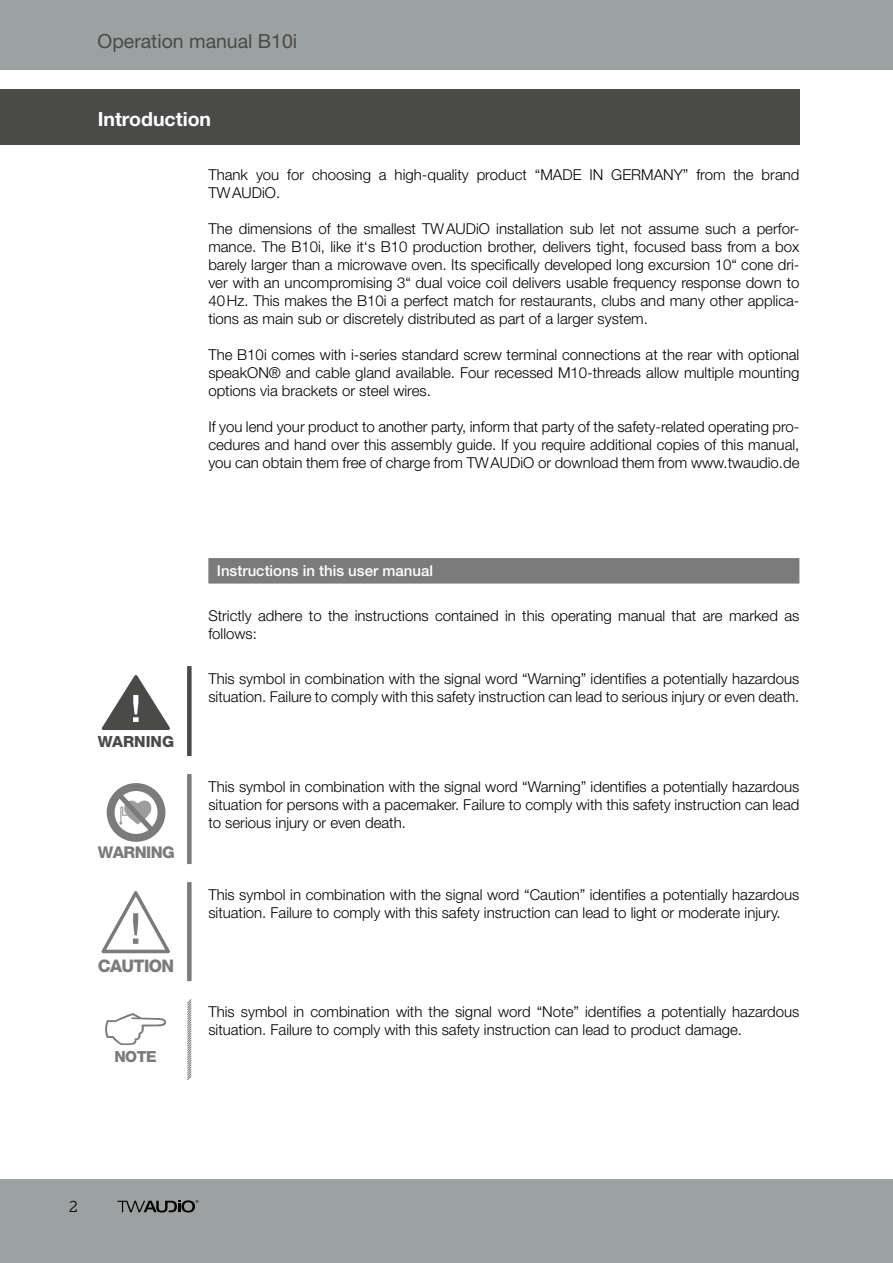
<style>
.page{position:relative;width:893px;height:1263px;background:#fff}
.page>*{position:absolute;margin:0;border:0;box-sizing:border-box;transform-origin:0 0}
.t1{font:19.5px "Helvetica Neue LT Std";color:#4a4a49}
.t2{font:700 19.5px "Helvetica Neue LT Std";color:#fff}
.t3{font:800 17.4px "Helvetica Neue LT Std";letter-spacing:-.035em;color:#7c7b7b}
.t4{font:300 16.5px "Lexia";color:#000}
.t5{font:800 16.2px "Helvetica Neue LT Std";letter-spacing:-.035em;color:#7c7b7b}
.t6{font:800 15.45px "Helvetica Neue LT Std";color:#4a4a49}
.t7{font:800 15.3px "Helvetica Neue LT Std";color:#7c7b7b}
.t8{font:300 15px/18px "Helvetica Neue LT Std";color:#000}
.t9{font:500 15px "Helvetica Neue LT Std";color:#fff}
</style>
<div class="page">
<div style="left:0;top:0;width:893px;height:69px;background:#9ca1a2"></div>
<div style="left:0;top:1179px;width:893px;height:84px;background:#9ca1a2"></div>
<svg style="left:117px;top:1200px;width:81px;height:12px"></svg>
<div style="left:0;top:89px;width:151px;height:55px;background:#4a4a49"></div>
<div style="left:81px;top:89px;width:718px;height:55px;background:#4a4a49"></div>
<div style="left:208px;top:558px;width:591px;height:26px;background:#7c7b7b"></div>
<div style="left:187px;top:666px;width:5px;height:90px;background:#4a4a49"></div>
<svg style="left:105px;top:1013px;width:61px;height:32px"></svg>
<svg style="left:101px;top:891px;width:69px;height:62px"></svg>
<svg style="left:102px;top:675px;width:68px;height:55px"></svg>
<div style="left:187px;top:882px;width:5px;height:99px;background:#7c7b7b"></div>
<svg style="left:187px;top:999px;width:5px;height:81px"></svg>
<div style="left:187px;top:774px;width:5px;height:90px;background:#7b7b7b"></div>
<div style="left:107px;top:783px;width:58px;height:59px;border:8px solid #7c7b7b;border-radius:50%"></div>
<svg style="left:117px;top:793px;width:37px;height:39px"></svg>
<h1 class="t1" style="left:98px;top:29px;width:201px">Operation manual B10i</h1>
<h1 class="t2" style="left:98px;top:107px;width:115px">Introduction</h1>
<p class="t8" style="left:208px;top:165px;width:593px">Thank you for choosing a high-quality product “MADE IN GERMANY” from the brand<br>TWAUDiO.</p>
<p class="t8" style="left:208px;top:219px;width:593px;text-align:justify">The dimensions of the smallest TWAUDiO installation sub let not assume such a perfor&shy;mance. The B10i, like it‘s B10 production brother, delivers tight, focused bass from a box barely larger than a microwave oven. Its specifically developed long excursion 10“ cone dri&shy;ver with an uncompromising 3“ dual voice coil delivers usable frequency response down to 40Hz. This makes the B10i a perfect match for restaurants, clubs and many other applica&shy;tions as main sub or discretely distributed as part of a larger system.</p>
<p class="t8" style="left:208px;top:345px;width:593px;text-align:justify">The B10i comes with i-series standard screw terminal connections at the rear with optional speakON® and cable gland available. Four recessed M10-threads allow multiple mounting options via brackets or steel wires.</p>
<p class="t8" style="left:208px;top:417px;width:593px;text-align:justify">If you lend your product to another party, inform that party of the safety-related operating pro&shy;cedures and hand over this assembly guide. If you require additional copies of this manual, you can obtain them free of charge from TWAUDiO or download them from www.twaudio.de</p>
<p class="t9" style="left:217px;top:562px;width:218px">Instructions in this user manual</p>
<p class="t6" style="left:98px;top:732px;width:78px">WARNING</p>
<p class="t5" style="left:98px;top:843px;width:78px">WARNING</p>
<p class="t3" style="left:98px;top:955px;width:78px">CAUTION</p>
<p class="t7" style="left:114px;top:1047px;width:44px">NOTE</p>
<p class="t8" style="left:208px;top:606px;width:593px">Strictly adhere to the instructions contained in this operating manual that are marked as follows:</p>
<p class="t8" style="left:208px;top:669px;width:593px">This symbol in combination with the signal word “Warning” identifies a potentially hazardous situation. Failure to comply with this safety instruction can lead to serious injury or even death.</p>
<p class="t8" style="left:208px;top:777px;width:593px;text-align:justify">This symbol in combination with the signal word “Warning” identifies a potentially hazardous situation for persons with a pacemaker. Failure to comply with this safety instruction can lead to serious injury or even death.</p>
<p class="t8" style="left:208px;top:885px;width:593px">This symbol in combination with the signal word “Caution” identifies a potentially hazardous situation. Failure to comply with this safety instruction can lead to light or moderate injury.</p>
<p class="t8" style="left:208px;top:1002px;width:593px">This symbol in combination with the signal word “Note” identifies a potentially hazardous situation. Failure to comply with this safety instruction can lead to product damage.</p>
<p class="t4" style="left:69px;top:1196px;width:10px">2</p>
</div>
